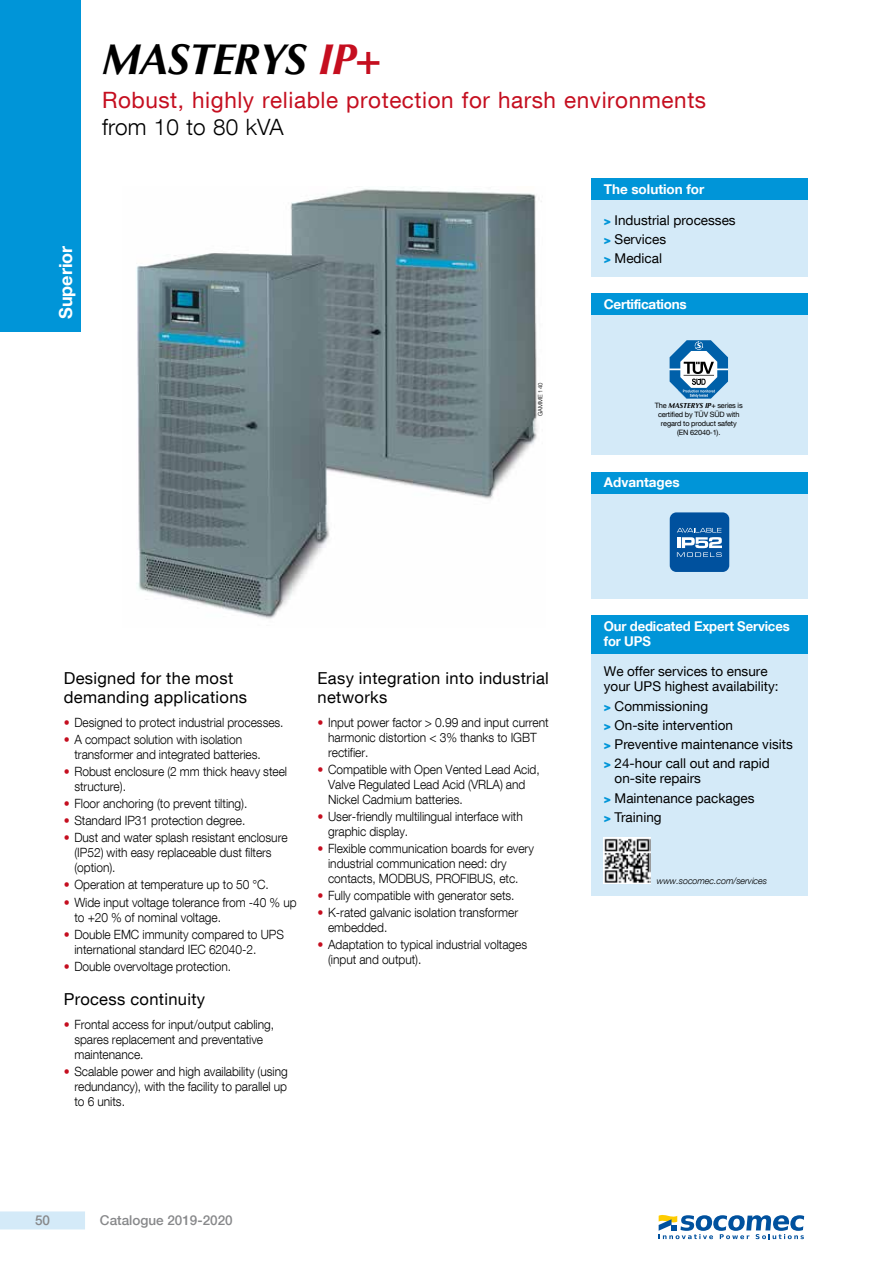
<style>
.page{position:relative;width:893px;height:1263px;background:#fff}
.page>*{position:absolute;margin:0;border:0;box-sizing:border-box;transform-origin:0 0}
.t1{font:italic 700 43.5px "Optima LT Std";letter-spacing:-.025em;color:#000}
.t2{font:22.5px "Helvetica Neue LT Com";letter-spacing:.025em;color:#c50e1f}
.t3{font:300 22.5px "Helvetica Neue LT Com";letter-spacing:.01em;color:#000}
.t4{font:700 18px "Helvetica Neue LT Com";color:#fff}
.t5{font:16.5px/19.5px "Helvetica Neue LT Com";letter-spacing:.02em;color:#000}
.t6{font:13.5px/19.2px "Helvetica Neue LT Com";color:#000}
.t7{font:700 13.5px/15px "Helvetica Neue LT Com";letter-spacing:-.01em;color:#fff}
.t8{font:500 13.5px "Helvetica Neue LT Com";color:#87888a}
.t9{font:300 12.75px/15px "Helvetica Neue LT Com";letter-spacing:-.005em;color:#000;scale:.94 1}
.t10{font:italic 300 9px "Helvetica Neue LT Com";letter-spacing:-.01em;color:#000}
.t11{font:7.35px/9px "Helvetica Neue LT Com";letter-spacing:-.02em;color:#000;text-align:center}
.t12{font:300 6px "Helvetica Neue LT Com";color:#000}
.s1{color:#c50e1f}
.s2{font-weight:900;font-size:12px;color:#0095d8}
.s3{font-family:"Optima LT Std";font-weight:700;font-style:italic}
</style>
<div class="page">
<div style="left:0;top:1211px;width:85px;height:18px;background:#d4eaf8"></div>
<div style="left:0;top:0;width:81px;height:332px;background:#0095d8"></div>
<div style="left:591px;top:179px;width:217px;height:97px;background:#d4eaf8"></div>
<div style="left:591px;top:179px;width:217px;height:21px;background:#0095d8"></div>
<div style="left:591px;top:472px;width:217px;height:126px;background:#d4eaf8"></div>
<div style="left:591px;top:472px;width:217px;height:21px;background:#0095d8"></div>
<div style="left:670px;top:512px;width:59px;height:60px;background:#00519e;border-radius:7px"></div>
<svg style="left:677px;top:528px;width:45px;height:29px"></svg>
<img style="left:136px;top:189px;width:406px;height:430px">
<div style="left:591px;top:293px;width:217px;height:162px;background:#d4eaf8"></div>
<div style="left:591px;top:293px;width:217px;height:22px;background:#0095d8"></div>
<svg style="left:670px;top:340px;width:58px;height:59px"></svg>
<div style="left:591px;top:615px;width:217px;height:281px;background:#d4eaf8"></div>
<div style="left:591px;top:615px;width:217px;height:39px;background:#0095d8"></div>
<img style="left:604px;top:837px;width:47px;height:47px">
<svg style="left:659px;top:1215px;width:145px;height:24px"></svg>
<h3 class="t4" style="left:54px;top:319px;width:75px;rotate:-90deg">Superior</h3>
<h1 class="t1" style="left:102px;top:34px;width:281px">MASTERYS <span class="s1">IP+</span></h1>
<h2 class="t2" style="left:102px;top:86px;width:606px">Robust, highly reliable protection for harsh environments</h2>
<h2 class="t3" style="left:102px;top:114px;width:183px">from 10 to 80 kVA</h2>
<p class="t7" style="left:604px;top:181px;width:102px">The solution for</p>
<p class="t6" style="left:604px;top:210px;width:133px"><span class="s2">&gt;</span> Industrial processes <span class="s2">&gt;</span> Services<br><span class="s2">&gt;</span> Medical</p>
<p class="t12" style="left:537px;top:416px;width:35px;rotate:-90deg">GAMME 140</p>
<p class="t7" style="left:604px;top:296px;width:84px">Certifications</p>
<p class="t11" style="left:655px;top:401px;width:89px">The <span class="s3">MASTERYS IP+</span> series is certified by TÜV SÜD with regard to product safety (EN 62040-1).</p>
<p class="t7" style="left:604px;top:475px;width:78px">Advantages</p>
<p class="t5" style="left:64px;top:668px;width:185px">Designed for the most demanding applications</p>
<p class="t9" style="left:64px;top:714px;width:235px"><span class="s1">•</span> Designed to protect industrial processes.</p>
<p class="t9" style="left:74px;top:731px;width:200px;text-indent:-11px"><span class="s1">•</span> A compact solution with isolation transformer and integrated batteries.</p>
<p class="t9" style="left:74px;top:764px;width:228px;text-indent:-11px"><span class="s1">•</span> Robust enclosure (2 mm thick heavy steel structure).</p>
<p class="t9" style="left:64px;top:796px;width:197px"><span class="s1">•</span> Floor anchoring (to prevent tilting).</p>
<p class="t9" style="left:64px;top:813px;width:195px"><span class="s1">•</span> Standard IP31 protection degree.</p>
<p class="t9" style="left:74px;top:830px;width:228px;text-indent:-11px"><span class="s1">•</span> Dust and water splash resistant enclosure (IP52) with easy replaceable dust filters (option).</p>
<p class="t9" style="left:64px;top:877px;width:220px"><span class="s1">•</span> Operation at temperature up to 50 °C.</p>
<p class="t9" style="left:74px;top:894px;width:238px;text-indent:-11px"><span class="s1">•</span> Wide input voltage tolerance from -40 % up to +20 % of nominal voltage.</p>
<p class="t9" style="left:74px;top:926px;width:224px;text-indent:-11px"><span class="s1">•</span> Double EMC immunity compared to UPS international standard IEC 62040-2.</p>
<p class="t9" style="left:64px;top:958px;width:180px"><span class="s1">•</span> Double overvoltage protection.</p>
<p class="t5" style="left:64px;top:989px;width:143px">Process continuity</p>
<p class="t9" style="left:74px;top:1016px;width:214px;text-indent:-11px"><span class="s1">•</span> Frontal access for input/output cabling, spares replacement and preventative maintenance.</p>
<p class="t9" style="left:74px;top:1063px;width:229px;text-align:justify;text-indent:-11px"><span class="s1">•</span> Scalable power and high availability (using redundancy), with the facility to parallel up to 6 units.</p>
<p class="t5" style="left:317px;top:668px;width:233px">Easy integration into industrial networks</p>
<p class="t9" style="left:328px;top:714px;width:236px;text-indent:-11px"><span class="s1">•</span> Input power factor &gt; 0.99 and input current harmonic distortion &lt; 3% thanks to IGBT rectifier.</p>
<p class="t9" style="left:328px;top:761px;width:227px;text-indent:-11px"><span class="s1">•</span> Compatible with Open Vented Lead Acid,<br>Valve Regulated Lead Acid (VRLA) and<br>Nickel Cadmium batteries.</p>
<p class="t9" style="left:328px;top:809px;width:209px;text-indent:-11px"><span class="s1">•</span> User-friendly multilingual interface with graphic display.</p>
<p class="t9" style="left:328px;top:841px;width:220px;text-indent:-11px"><span class="s1">•</span> Flexible communication boards for every industrial communication need: dry contacts, MODBUS, PROFIBUS, etc.</p>
<p class="t9" style="left:317px;top:888px;width:211px"><span class="s1">•</span> Fully compatible with generator sets.</p>
<p class="t9" style="left:328px;top:905px;width:204px;text-indent:-11px"><span class="s1">•</span> K-rated galvanic isolation transformer embedded.</p>
<p class="t9" style="left:328px;top:937px;width:213px;text-indent:-11px"><span class="s1">•</span> Adaptation to typical industrial voltages (input and output).</p>
<p class="t8" style="left:35px;top:1212px;width:17px">50</p>
<p class="t8" style="left:100px;top:1212px;width:134px">Catalogue 2019-2020</p>
<p class="t7" style="left:604px;top:618px;width:187px">Our dedicated Expert Services for UPS</p>
<p class="t6" style="left:604px;top:664px;width:176px;line-height:15px">We offer services to ensure your UPS highest availability:</p>
<p class="t6" style="left:604px;top:696px;width:190px"><span class="s2">&gt;</span> Commissioning<br><span class="s2">&gt;</span> On-site intervention<br><span class="s2">&gt;</span> Preventive maintenance visits <span class="s2">&gt;</span> 24-hour call out and rapid</p>
<p class="t6" style="left:604px;top:769px;width:152px;text-indent:11px">on-site repairs<br><span class="s2">&gt;</span> Maintenance packages <span class="s2">&gt;</span> Training</p>
<p class="t10" style="left:657px;top:875px;width:112px">www.socomec.com/services</p>
</div>
